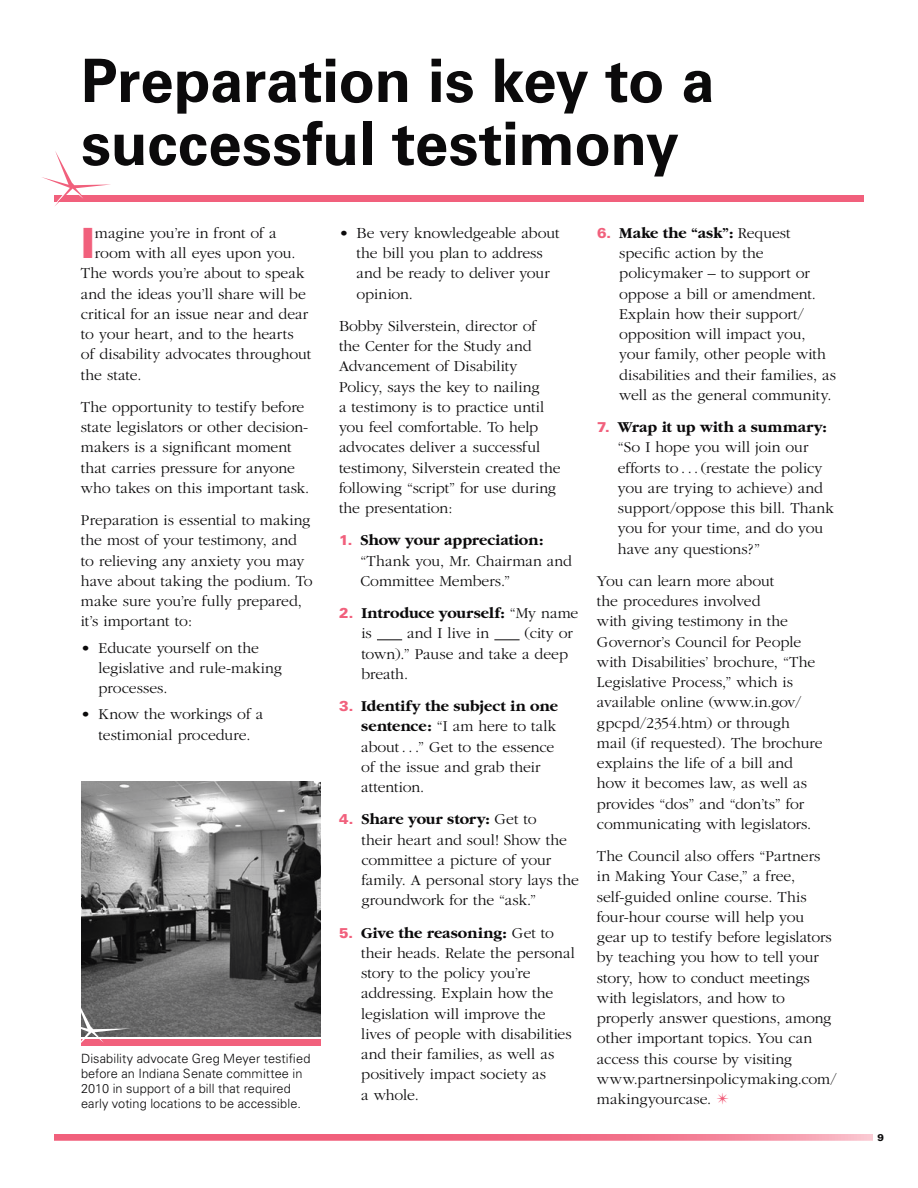
<style>
.page{position:relative;width:918px;height:1188px;background:#fff}
.page>*{position:absolute;margin:0;border:0;box-sizing:border-box;transform-origin:0 0}
.t1{font:700 60px/63px "Univers";letter-spacing:-.005em;color:#0b0a0b}
.t2{font:900 41.7px "Univers";color:#f1607c}
.t3{font:300 15.75px/20.2px "Garamond";color:#0b0a0b}
.t4{font:700 15.75px/20.2px "Garamond";color:#0b0a0b}
.t5{font:300 12.75px/15px "Univers";letter-spacing:.005em;color:#0b0a0b}
.t6{font:900 9.75px "Univers";color:#0b0a0b}
.s1{font-family:"Univers";font-weight:900;font-size:14.25px;color:#f1607c}
.s2{font-weight:700}
.s3{font-weight:300}
.s4{color:#f1607c}
</style>
<div class="page">
<div style="left:54px;top:195px;width:810px;height:7px;background:#f1607c"></div>
<svg style="left:42px;top:151px;width:69px;height:55px"></svg>
<img style="left:81px;top:781px;width:240px;height:255px">
<div style="left:81px;top:1039px;width:240px;height:7px;background:#f1607c"></div>
<svg style="left:81px;top:995px;width:49px;height:48px"></svg>
<svg style="left:377px;top:639px;width:25px;height:1px"></svg>
<svg style="left:494px;top:639px;width:26px;height:1px"></svg>
<svg style="left:54px;top:1134px;width:819px;height:7px;background:#f2768e"></svg>
<h1 class="t1" style="left:81px;top:50px;width:635px">Preparation is key to a successful testimony</h1>
<h2 class="t2" style="left:81px;top:217px;width:15px">I</h2>
<p class="t3" style="left:95px;top:223px;width:183px">magine you’re in front of a</p>
<p class="t3" style="left:95px;top:243px;width:202px">room with all eyes upon you.</p>
<p class="t3" style="left:81px;top:263px;width:225px">The words you’re about to speak</p>
<p class="t3" style="left:81px;top:284px;width:227px">and the ideas you’ll share will be</p>
<p class="t3" style="left:81px;top:304px;width:229px">critical for an issue near and dear</p>
<p class="t3" style="left:81px;top:324px;width:214px">to your heart, and to the hearts</p>
<p class="t3" style="left:81px;top:344px;width:232px">of disability advocates throughout</p>
<p class="t3" style="left:81px;top:365px;width:62px">the state.</p>
<p class="t3" style="left:81px;top:397px;width:230px">The opportunity to testify before state legislators or other decision&shy;makers is a significant moment that carries pressure for anyone who takes on this important task.</p>
<p class="t3" style="left:81px;top:510px;width:233px">Preparation is essential to making the most of your testimony, and to relieving any anxiety you may have about taking the podium. To make sure you’re fully prepared, it’s important to:</p>
<p class="t3" style="left:99px;top:638px;width:185px;text-indent:-18px">• Educate yourself on the legislative and rule-making processes.</p>
<p class="t3" style="left:81px;top:705px;width:184px;text-align:center">• Know the workings of a testimonial procedure.</p>
<p class="t5" style="left:81px;top:1051px;width:231px">Disability advocate Greg M eyer testified before an Indiana Senate committee in 2010 in support of a bill that required early voting locations to be accessible.</p>
<p class="t3" style="left:357px;top:223px;width:204px;text-indent:-18px">• Be very knowledgeable about the bill you plan to address and be ready to deliver your opinion.</p>
<p class="t3" style="left:339px;top:316px;width:223px">Bobby Silverstein, director of the Center for the Study and<br>Advancement of Disability<br>Policy, says the key to nailing<br>a testimony is to practice until you feel comfortable. To help advocates deliver a successful testimony, Silverstein created the following “script” for use during the presentation:</p>
<p class="t3" style="left:360px;top:530px;width:213px;text-indent:-21px"><span class="s1">1.</span> <span class="s2">Show your appreciation: </span>“Thank you, Mr. Chairman and<br>Committee Members.”</p>
<p class="t4" style="left:361px;top:603px;width:219px;text-indent:-22px"><span class="s1">2.</span> Introduce yourself: <span class="s3">“My name is</span></p>
<p class="t3" style="left:361px;top:623px;width:213px;text-indent:163px">(city or town).” Pause and take a deep breath.</p>
<p class="t3" style="left:361px;top:696px;width:198px;text-indent:-22px"><span class="s1">3.</span> <span class="s2">Identify the subject in one sentence:</span> “I am here to talk about . . .” Get to the essence of the issue and grab their attention.</p>
<p class="t3" style="left:361px;top:809px;width:219px;text-indent:-22px"><span class="s1">4.</span> <span class="s2">Share your story:</span> Get to<br>their heart and soul! Show the committee a picture of your family. A personal story lays the groundwork for the “ask.”</p>
<p class="t3" style="left:361px;top:923px;width:215px;text-indent:-22px"><span class="s1">5.</span> <span class="s2">Give the reasoning:</span> Get to their heads. Relate the personal story to the policy you’re addressing. Explain how the legislation will improve the lives of people with disabilities and their families, as well as positively impact society as<br>a whole.</p>
<p class="t3" style="left:407px;top:623px;width:84px">and I live in</p>
<p class="t3" style="left:619px;top:223px;width:218px;text-indent:-22px"><span class="s1">6.</span> <span class="s2">Make the “ask”:</span> Request specific action by the policymaker – to support or oppose a bill or amendment.<br>Explain how their support/ opposition will impact you, your family, other people with disabilities and their families, as well as the general community.</p>
<p class="t3" style="left:618px;top:417px;width:218px;text-indent:-21px"><span class="s1">7.</span> <span class="s2">Wrap it up with a summary: </span>“So I hope you will join our efforts to . . . (restate the policy you are trying to achieve) and support/oppose this bill. Thank you for your time, and do you have any questions?”</p>
<p class="t3" style="left:597px;top:571px;width:227px">You can learn more about<br>the procedures involved<br>with giving testimony in the<br>Governor’s Council for People with Disabilities’ brochure, “The<br>Legislative Process,” which is available online (www.in.gov/ gpcpd/2354.htm) or through mail (if requested). The brochure explains the life of a bill and how it becomes law, as well as provides “dos” and “don’ts” for communicating with legislators.</p>
<p class="t3" style="left:597px;top:846px;width:241px">The Council also offers “Partners in Making Your Case,” a free, self-guided online course. This four-hour course will help you gear up to testify before legislators by teaching you how to tell your story, how to conduct meetings with legislators, and how to properly answer questions, among other important topics. You can access this course by visiting www.partnersinpolicymaking.com/ makingyourcase. <span class="s4">✴</span></p>
<p class="t6" style="left:878px;top:1131px;width:8px">9</p>
</div>
